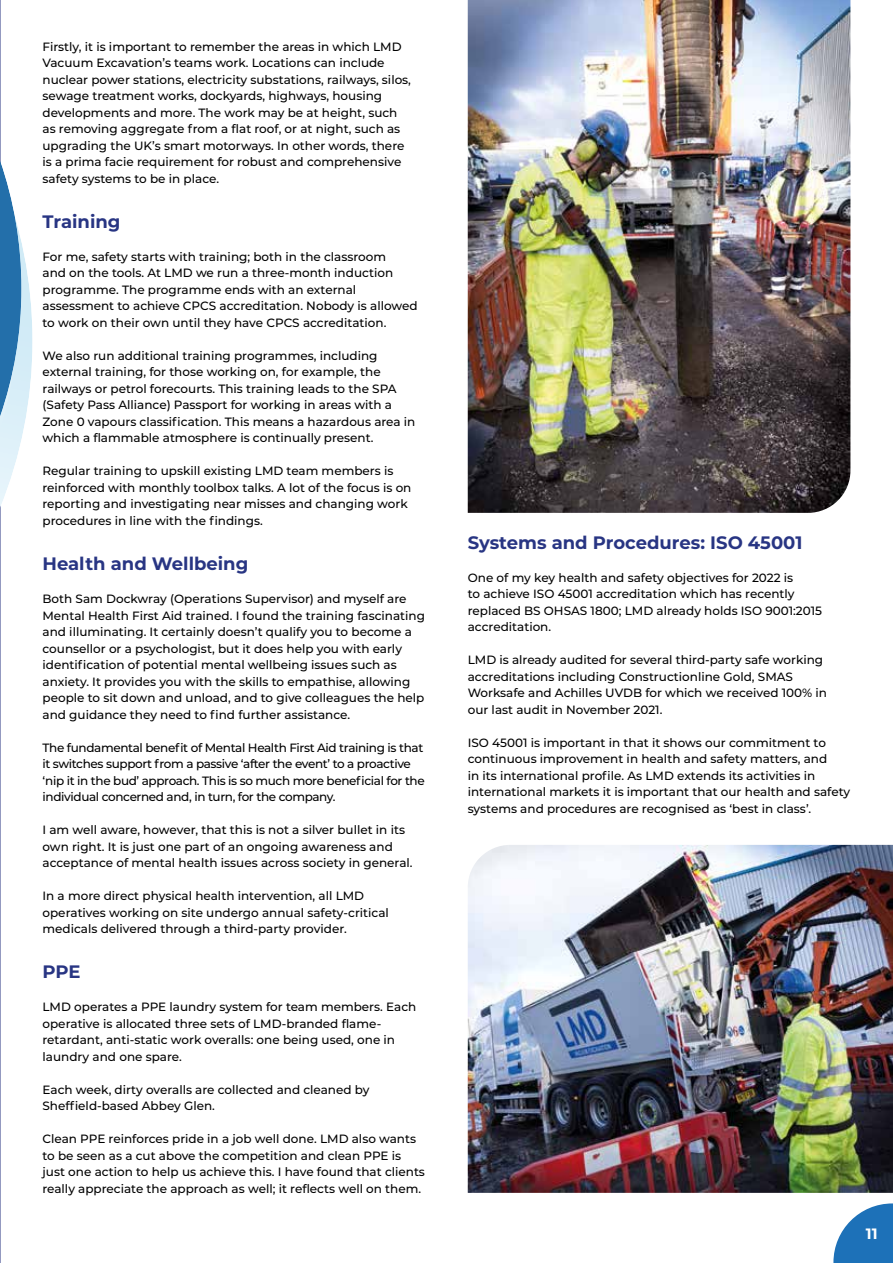
<style>
.page{position:relative;width:893px;height:1263px;background:#fff}
.page>*{position:absolute;margin:0;border:0;box-sizing:border-box;transform-origin:0 0}
.t1{font:700 18px "Montserrat";color:#283583}
.t2{font:700 15px "Montserrat";color:#fff}
.t3{font:500 12px/16.5px "Montserrat";color:#000}
.t4{font:500 12px/16.5px "Montserrat";letter-spacing:-.03em;color:#000}
</style>
<div class="page">
<svg style="left:0;top:160px;width:33px;height:348px"></svg>
<img style="left:468px;top:0;width:382px;height:513px">
<img style="left:468px;top:845px;width:425px;height:348px">
<svg style="left:833px;top:1203px;width:60px;height:60px"></svg>
<p class="t3" style="left:43px;top:39px;width:370px">Firstly, it is important to remember the areas in which LMD Vacuum Excavation’s teams work. Locations can include nuclear power stations, electricity substations, railways, silos, sewage treatment works, dockyards, highways, housing developments and more. The work may be at height, such as removing aggregate from a flat roof, or at night, such as upgrading the UK’s smart motorways. In other words, there is a prima facie requirement for robust and comprehensive safety systems to be in place.</p>
<h1 class="t1" style="left:43px;top:213px;width:80px">Training</h1>
<p class="t3" style="left:43px;top:249px;width:377px">For me, safety starts with training; both in the classroom<br>and on the tools. At LMD we run a three-month induction programme. The programme ends with an external assessment to achieve CPCS accreditation. Nobody is allowed to work on their own until they have CPCS accreditation.</p>
<p class="t3" style="left:43px;top:348px;width:374px">We also run additional training programmes, including external training, for those working on, for example, the railways or petrol forecourts. This training leads to the SPA (Safety Pass Alliance) Passport for working in areas with a Zone 0 vapours classification. This means a hazardous area in which a flammable atmosphere is continually present.</p>
<p class="t3" style="left:43px;top:463px;width:370px">Regular training to upskill existing LMD team members is reinforced with monthly toolbox talks. A lot of the focus is on reporting and investigating near misses and changing work procedures in line with the findings.</p>
<h1 class="t1" style="left:43px;top:555px;width:207px">Health and Wellbeing</h1>
<p class="t3" style="left:43px;top:591px;width:384px">Both Sam Dockwray (Operations Supervisor) and myself are Mental Health First Aid trained. I found the training fascinating and illuminating. It certainly doesn’t qualify you to become a counsellor or a psychologist, but it does help you with early identification of potential mental wellbeing issues such as anxiety. It provides you with the skills to empathise, allowing people to sit down and unload, and to give colleagues the help and guidance they need to find further assistance.</p>
<p class="t4" style="left:43px;top:739px;width:384px">The fundamental benefit of Mental Health First Aid training is that it switches support from a passive ‘after the event’ to a proactive ‘nip it in the bud’ approach. This is so much more beneficial for the individual concerned and, in turn, for the company.</p>
<p class="t3" style="left:43px;top:822px;width:372px">I am well aware, however, that this is not a silver bullet in its own right. It is just one part of an ongoing awareness and acceptance of mental health issues across society in general.</p>
<p class="t3" style="left:43px;top:888px;width:348px">In a more direct physical health intervention, all LMD operatives working on site undergo annual safety-critical medicals delivered through a third-party provider.</p>
<h1 class="t1" style="left:43px;top:963px;width:40px">PPE</h1>
<p class="t3" style="left:43px;top:999px;width:375px">LMD operates a PPE laundry system for team members. Each operative is allocated three sets of LMD-branded flame&shy;retardant, anti-static work overalls: one being used, one in laundry and one spare.</p>
<p class="t3" style="left:43px;top:1081px;width:329px">Each week, dirty overalls are collected and cleaned by<br>Sheffield-based Abbey Glen.</p>
<p class="t3" style="left:43px;top:1131px;width:384px">Clean PPE reinforces pride in a job well done. LMD also wants to be seen as a cut above the competition and clean PPE is just one action to help us achieve this. I have found that clients really appreciate the approach as well; it reflects well on them.</p>
<h1 class="t1" style="left:468px;top:534px;width:336px">Systems and Procedures: ISO 45001</h1>
<p class="t3" style="left:468px;top:570px;width:356px">One of my key health and safety objectives for 2022 is<br>to achieve ISO 45001 accreditation which has recently replaced BS OHSAS 1800; LMD already holds ISO 9001:2015 accreditation.</p>
<p class="t3" style="left:468px;top:652px;width:361px">LMD is already audited for several third-party safe working accreditations including Constructionline Gold, SMAS Worksafe and Achilles UVDB for which we received 100% in our last audit in November 2021.</p>
<p class="t3" style="left:468px;top:735px;width:384px">ISO 45001 is important in that it shows our commitment to continuous improvement in health and safety matters, and<br>in its international profile. As LMD extends its activities in international markets it is important that our health and safety systems and procedures are recognised as ‘best in class’.</p>
<p class="t2" style="left:866px;top:1226px;width:13px">11</p>
</div>
